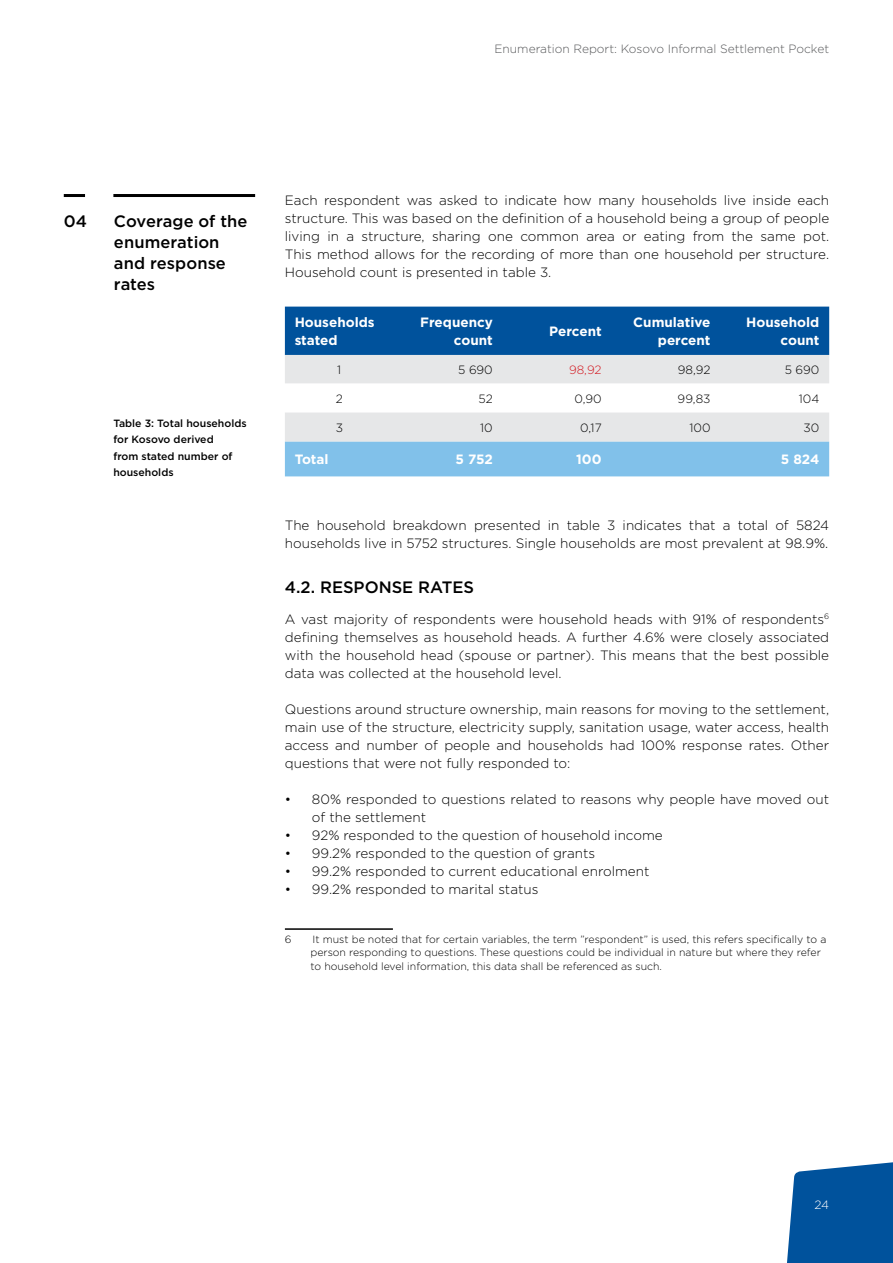
<style>
.page{position:relative;width:893px;height:1263px;background:#fff}
.page>*{position:absolute;margin:0;border:0;box-sizing:border-box;transform-origin:0 0}
.t1{font:500 16.5px/21px "Gotham";color:#000}
.t2{font:300 13.5px/18px "Gotham";color:#000;text-align:justify}
.t3{font:700 13.5px/18px "Gotham";color:#fff;text-align:right}
.t4{font:300 12px "Gotham";color:#58595b}
.t5{font:300 12px "Gotham";color:#000}
.t6{font:300 12px "Gotham";color:#d31820}
.t7{font:300 12px "Gotham";color:#fff}
.t8{font:300 10.5px/13.5px "Gotham";color:#000}
.t9{font:500 10.5px/16.5px "Gotham";color:#000}
</style>
<div class="page">
<svg style="left:787px;top:1162px;width:106px;height:101px;background:#1761a5"></svg>
<hr style="left:113px;top:194px;width:142px;height:3px;background:#000">
<hr style="left:64px;top:194px;width:21px;height:3px;background:#000">
<div style="left:285px;top:307px;width:544px;height:48px;background:#00529c"></div>
<svg style="left:285px;top:355px;width:544px;height:87px;fill:#e6e7e8"></svg>
<div style="left:285px;top:442px;width:544px;height:34px;background:#81c1ea"></div>
<hr style="left:285px;top:928px;width:108px;height:2px;background:#000">
<p class="t4" style="left:494px;top:41px;width:336px">Enumeration Report: Kosovo Informal Settlement Pocket</p>
<p class="t1" style="left:64px;top:211px;width:25px">04</p>
<p class="t1" style="left:114px;top:211px;width:135px">Coverage of the enumeration and response rates</p>
<p class="t9" style="left:113px;top:415px;width:135px">Table 3: Total households for Kosovo derived<br>from stated number of households</p>
<p class="t2" style="left:285px;top:191px;width:546px">Each respondent was asked to indicate how many households live inside each structure. This was based on the definition of a household being a group of people living in a structure, sharing one common area or eating from the same pot.<br>This method allows for the recording of more than one household per structure.<br>Household count is presented in table 3.</p>
<p class="t3" style="left:295px;top:313px;width:82px;text-align:left">Households stated</p>
<p class="t3" style="left:420px;top:313px;width:74px">Frequency count</p>
<p class="t3" style="left:549px;top:322px;width:54px">Percent</p>
<p class="t3" style="left:633px;top:313px;width:79px">Cumulative percent</p>
<p class="t3" style="left:746px;top:313px;width:75px">Household count</p>
<p class="t5" style="left:337px;top:362px;width:6px">1</p>
<p class="t5" style="left:458px;top:362px;width:36px">5 690</p>
<p class="t6" style="left:569px;top:362px;width:34px">98,92</p>
<p class="t5" style="left:678px;top:362px;width:34px">98,92</p>
<p class="t5" style="left:785px;top:362px;width:36px">5 690</p>
<p class="t5" style="left:336px;top:391px;width:9px">2</p>
<p class="t5" style="left:479px;top:391px;width:16px">52</p>
<p class="t5" style="left:574px;top:391px;width:29px">0,90</p>
<p class="t5" style="left:678px;top:391px;width:34px">99,83</p>
<p class="t5" style="left:799px;top:391px;width:22px">104</p>
<p class="t5" style="left:336px;top:420px;width:9px">3</p>
<p class="t5" style="left:480px;top:420px;width:14px">10</p>
<p class="t5" style="left:580px;top:420px;width:23px">0,17</p>
<p class="t5" style="left:689px;top:420px;width:23px">100</p>
<p class="t5" style="left:804px;top:420px;width:17px">30</p>
<p class="t3" style="left:295px;top:451px;width:35px">Total</p>
<p class="t3" style="left:455px;top:451px;width:39px">5 752</p>
<p class="t3" style="left:576px;top:451px;width:27px">100</p>
<p class="t3" style="left:781px;top:451px;width:40px">5 824</p>
<p class="t2" style="left:285px;top:516px;width:546px">The household breakdown presented in table 3 indicates that a total of 5824 households live in 5752 structures. Single households are most prevalent at 98.9%.</p>
<p class="t1" style="left:285px;top:576px;width:191px">4.2. RESPONSE RATES</p>
<p class="t2" style="left:285px;top:609px;width:546px">A vast majority of respondents were household heads with 91% of respondents<sup>6 </sup>defining themselves as household heads. A further 4.6% were closely associated with the household head (spouse or partner). This means that the best possible data was collected at the household level.</p>
<p class="t2" style="left:285px;top:699px;width:546px">Questions around structure ownership, main reasons for moving to the settlement, main use of the structure, electricity supply, sanitation usage, water access, health access and number of people and households had 100% response rates. Other questions that were not fully responded to:</p>
<p class="t2" style="left:312px;top:789px;width:519px;text-indent:-27px">• 80% responded to questions related to reasons why people have moved out of the settlement</p>
<p class="t2" style="left:285px;top:825px;width:379px">• 92% responded to the question of household income</p>
<p class="t2" style="left:285px;top:843px;width:312px">• 99.2% responded to the question of grants</p>
<p class="t2" style="left:285px;top:861px;width:366px">• 99.2% responded to current educational enrolment</p>
<p class="t2" style="left:285px;top:879px;width:255px">• 99.2% responded to marital status</p>
<p class="t8" style="left:285px;top:932px;width:8px">6</p>
<p class="t8" style="left:310px;top:932px;width:517px">It must be noted that for certain variables, the term ”respondent” is used, this refers specifically to a person responding to questions. These questions could be individual in nature but where they refer to household level information, this data shall be referenced as such.</p>
<p class="t7" style="left:814px;top:1197px;width:16px">24</p>
</div>
